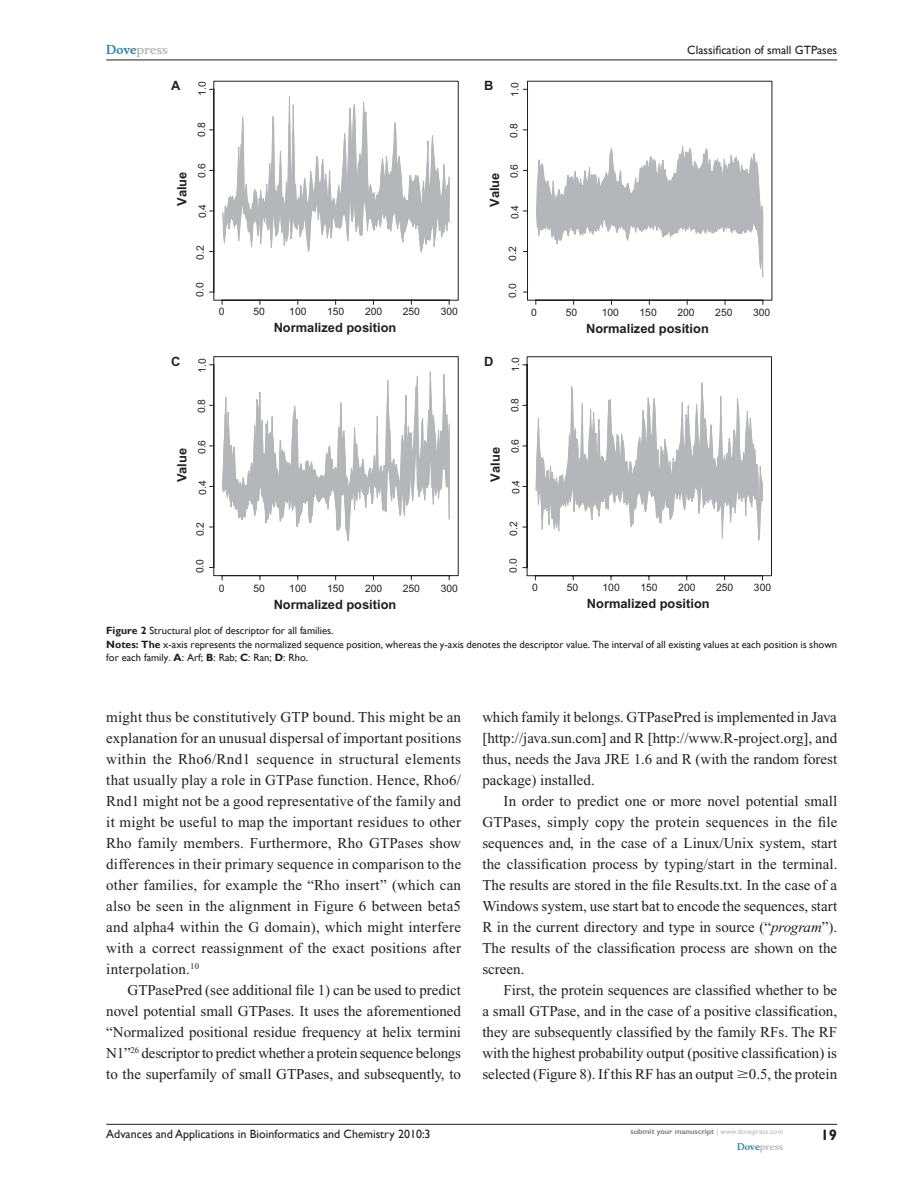
<style>
.page{position:relative;width:918px;height:1188px;background:#fff}
.page>*{position:absolute;margin:0;border:0;box-sizing:border-box;transform-origin:0 0}
.t1{font:15px/21px "Times New Roman";color:#231f20;text-align:justify}
.t2{font:700 15px "Gill Sans";color:#231f20}
.t3{font:700 12.9px "Arial";color:#231f20}
.t4{font:12px "Gill Sans";color:#231f20}
.t5{font:700 12px "Musee";color:#b8b9bc}
.t6{font:10.5px/13.5px "Gill Sans";color:#231f20}
.t7{font:10.2px "Arial";color:#231f20}
.t8{font:700 9px "Musee";color:#b8b9bc}
.t9{font:700 7.5px "Gill Sans";color:#808285}
.s1{color:#3485ae}
.s2{font-weight:700}
.s3{font-style:italic}
.s4{font-family:"Mathematical Pi One"}
.s5{font-weight:400;color:#b8b9bc}
</style>
<div class="page">
<hr style="left:106px;top:1124px;width:731px;height:1px;background:#231f20">
<hr style="left:106px;top:60px;width:731px;height:1px;background:#231f20">
<svg style="left:209px;top:80px;width:250px;height:225px"></svg>
<svg style="left:451px;top:139px;width:72px;height:120px"></svg>
<svg style="left:523px;top:80px;width:249px;height:221px"></svg>
<svg style="left:536px;top:126px;width:228px;height:152px"></svg>
<svg style="left:209px;top:356px;width:250px;height:225px"></svg>
<svg style="left:222px;top:59px;width:229px;height:522px"></svg>
<svg style="left:522px;top:356px;width:250px;height:221px"></svg>
<svg style="left:534px;top:279px;width:230px;height:302px"></svg>
<p class="t5" style="left:106px;top:43px;width:63px"><span class="s1">Dove</span>press</p>
<p class="t4" style="left:687px;top:43px;width:151px">Classification of small GTPases</p>
<p class="t3" style="left:171px;top:78px;width:11px">A</p>
<p class="t3" style="left:484px;top:78px;width:11px">B</p>
<p class="t7" style="left:196px;top:96px;width:16px;rotate:-90deg">1.0</p>
<p class="t7" style="left:509px;top:97px;width:16px;rotate:-90deg">1.0</p>
<p class="t7" style="left:196px;top:137px;width:16px;rotate:-90deg">0.8</p>
<p class="t7" style="left:508px;top:138px;width:16px;rotate:-90deg">0.8</p>
<p class="t3" style="left:175px;top:206px;width:36px;rotate:-90deg">Value</p>
<p class="t7" style="left:196px;top:178px;width:16px;rotate:-90deg">0.6</p>
<p class="t7" style="left:197px;top:218px;width:16px;rotate:-90deg">0.4</p>
<p class="t3" style="left:487px;top:207px;width:36px;rotate:-90deg">Value</p>
<p class="t7" style="left:508px;top:178px;width:16px;rotate:-90deg">0.6</p>
<p class="t7" style="left:509px;top:219px;width:16px;rotate:-90deg">0.4</p>
<p class="t7" style="left:194px;top:260px;width:16px;rotate:-90deg">0.2</p>
<p class="t7" style="left:507px;top:261px;width:16px;rotate:-90deg">0.2</p>
<p class="t7" style="left:194px;top:297px;width:16px;rotate:-90deg">0.0</p>
<p class="t7" style="left:507px;top:298px;width:16px;rotate:-90deg">0.0</p>
<p class="t7" style="left:219px;top:306px;width:7px">0</p>
<p class="t7" style="left:253px;top:306px;width:13px">50</p>
<p class="t7" style="left:289px;top:306px;width:19px">100</p>
<p class="t7" style="left:327px;top:306px;width:19px">150</p>
<p class="t7" style="left:365px;top:306px;width:19px">200</p>
<p class="t7" style="left:403px;top:306px;width:19px">250</p>
<p class="t7" style="left:441px;top:306px;width:19px">300</p>
<p class="t7" style="left:531px;top:307px;width:7px">0</p>
<p class="t7" style="left:566px;top:307px;width:13px">50</p>
<p class="t7" style="left:602px;top:307px;width:19px">100</p>
<p class="t7" style="left:640px;top:307px;width:19px">150</p>
<p class="t7" style="left:677px;top:307px;width:19px">200</p>
<p class="t7" style="left:715px;top:307px;width:19px">250</p>
<p class="t7" style="left:753px;top:307px;width:19px">300</p>
<p class="t3" style="left:274px;top:320px;width:124px">Normalized position</p>
<p class="t3" style="left:586px;top:321px;width:124px">Normalized position</p>
<p class="t3" style="left:171px;top:354px;width:11px">C</p>
<p class="t3" style="left:484px;top:354px;width:11px">D</p>
<p class="t7" style="left:196px;top:373px;width:16px;rotate:-90deg">1.0</p>
<p class="t7" style="left:510px;top:372px;width:16px;rotate:-90deg">1.0</p>
<p class="t7" style="left:196px;top:413px;width:16px;rotate:-90deg">0.8</p>
<p class="t7" style="left:509px;top:412px;width:16px;rotate:-90deg">0.8</p>
<p class="t3" style="left:175px;top:482px;width:36px;rotate:-90deg">Value</p>
<p class="t7" style="left:196px;top:454px;width:16px;rotate:-90deg">0.6</p>
<p class="t7" style="left:197px;top:495px;width:16px;rotate:-90deg">0.4</p>
<p class="t3" style="left:488px;top:482px;width:36px;rotate:-90deg">Value</p>
<p class="t7" style="left:509px;top:453px;width:16px;rotate:-90deg">0.6</p>
<p class="t7" style="left:510px;top:494px;width:16px;rotate:-90deg">0.4</p>
<p class="t7" style="left:194px;top:536px;width:16px;rotate:-90deg">0.2</p>
<p class="t7" style="left:508px;top:536px;width:16px;rotate:-90deg">0.2</p>
<p class="t7" style="left:194px;top:573px;width:16px;rotate:-90deg">0.0</p>
<p class="t7" style="left:508px;top:573px;width:16px;rotate:-90deg">0.0</p>
<p class="t7" style="left:219px;top:583px;width:7px">0</p>
<p class="t7" style="left:253px;top:583px;width:13px">50</p>
<p class="t7" style="left:289px;top:583px;width:19px">100</p>
<p class="t7" style="left:327px;top:583px;width:19px">150</p>
<p class="t7" style="left:365px;top:583px;width:19px">200</p>
<p class="t7" style="left:403px;top:583px;width:19px">250</p>
<p class="t7" style="left:441px;top:583px;width:19px">300</p>
<p class="t7" style="left:532px;top:582px;width:7px">0</p>
<p class="t7" style="left:567px;top:582px;width:13px">50</p>
<p class="t7" style="left:603px;top:582px;width:19px">100</p>
<p class="t7" style="left:640px;top:582px;width:19px">150</p>
<p class="t7" style="left:678px;top:582px;width:19px">200</p>
<p class="t7" style="left:716px;top:582px;width:19px">250</p>
<p class="t7" style="left:754px;top:582px;width:19px">300</p>
<p class="t3" style="left:274px;top:597px;width:124px">Normalized position</p>
<p class="t3" style="left:587px;top:596px;width:124px">Normalized position</p>
<p class="t6" style="left:106px;top:624px;width:732px"><span class="s2">Figure 2</span> Structural plot of descriptor for all families.<br><span class="s2">Notes: The</span> x-axis represents the normalized sequence position, whereas the y-axis denotes the descriptor value. The interval of all existing values at each position is shown for each family. <span class="s2">A</span>: Arf; <span class="s2">B</span>: Rab; <span class="s2">C</span>: Ran; <span class="s2">D</span>: Rho.</p>
<p class="t1" style="left:106px;top:707px;width:357px">might thus be constitutively GTP bound. This might be an explanation for an unusual dispersal of important positions within the Rho6/Rnd1 sequence in structural elements that usually play a role in GTPase function. Hence, Rho6/ Rnd1 might not be a good representative of the family and it might be useful to map the important residues to other Rho family members. Furthermore, Rho GTPases show differences in their primary sequence in comparison to the other families, for example the “Rho insert” (which can also be seen in the alignment in Figure 6 between beta5 and alpha4 within the G domain), which might interfere with a correct reassignment of the exact positions after interpolation.<sup>10</sup></p>
<p class="t1" style="left:106px;top:980px;width:356px;text-indent:21px">GTPasePred (see additional file 1) can be used to predict novel potential small GTPases. It uses the aforementioned “Normalized positional residue frequency at helix termini N1”<sup>26</sup> descriptor to predict whether a protein sequence belongs to the superfamily of small GTPases, and subsequently, to</p>
<p class="t1" style="left:482px;top:707px;width:356px">which family it belongs. GTPasePred is implemented in Java [http://java.sun.com] and R [http://www.R-project.org], and thus, needs the Java JRE 1.6 and R (with the random forest package) installed.</p>
<p class="t1" style="left:482px;top:791px;width:357px;text-indent:21px">In order to predict one or more novel potential small GTPases, simply copy the protein sequences in the file sequences and, in the case of a Linux/Unix system, start the classification process by typing/start in the terminal.<br>The results are stored in the file Results.txt. In the case of a Windows system, use start bat to encode the sequences, start R in the current directory and type in source (“<span class="s3">program</span>”).<br>The results of the classification process are shown on the screen.</p>
<p class="t1" style="left:482px;top:980px;width:356px;text-indent:21px">First, the protein sequences are classified whether to be a small GTPase, and in the case of a positive classification, they are subsequently classified by the family RFs. The RF with the highest probability output (positive classification) is selected (Figure 8). If this RF has an output <span class="s4">$</span>0.5, the protein</p>
<p class="t4" style="left:106px;top:1127px;width:326px">Advances and Applications in Bioinformatics and Chemistry 2010:3</p>
<p class="t9" style="left:631px;top:1127px;width:154px">submit your manuscript <span class="s5">| www.dovepress.com</span></p>
<p class="t8" style="left:737px;top:1141px;width:48px"><span class="s1">Dove</span>press</p>
<p class="t2" style="left:821px;top:1126px;width:18px">19</p>
</div>
